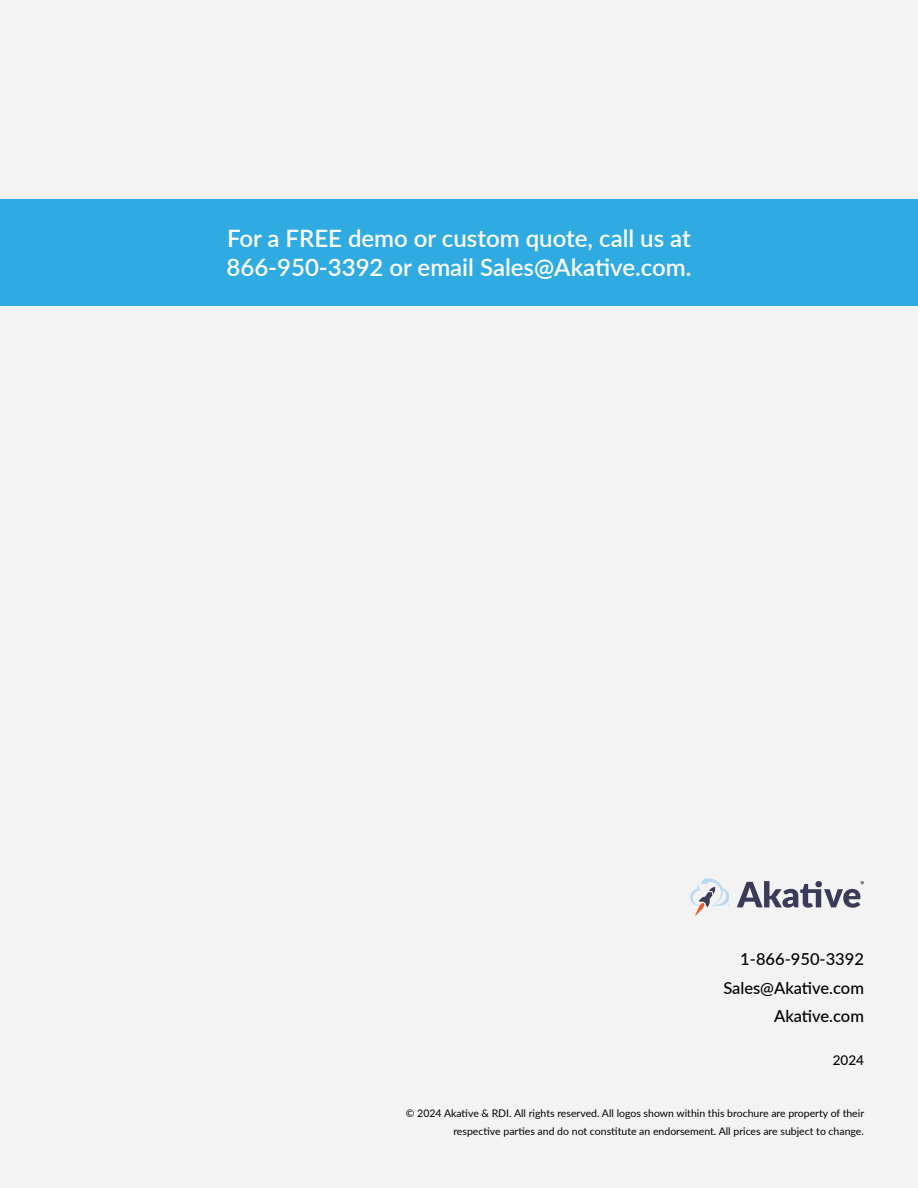
<style>
.page{position:relative;width:918px;height:1188px;background:#f3f3f3}
.page>*{position:absolute;margin:0;border:0;box-sizing:border-box;transform-origin:0 0}
.t1{font:600 24px/28.8px "Lato";color:#fff}
.t2{font:500 16.5px/28.5px "Lato";color:#000;text-align:right}
.t3{font:500 13.5px "Lato";color:#000}
.t4{font:10.5px/18px "Lato";color:#000;text-align:right}
</style>
<div class="page">
<svg style="left:690px;top:878px;width:40px;height:38px"></svg>
<svg style="left:737px;top:881px;width:127px;height:27px"></svg>
<div style="left:0;top:199px;width:918px;height:106px;background:#2fabe1"></div>
<h1 class="t1" style="left:227px;top:223px;width:466px">For a FREE demo or custom quote, call us at<br>866-950-3392 or email Sales@Akative.com.</h1>
<h2 class="t2" style="left:723px;top:944px;width:142px">1-866-950-3392<br>Sales@Akative.com<br>Akative.com</h2>
<p class="t3" style="left:833px;top:1051px;width:33px">2024</p>
<p class="t4" style="left:406px;top:1103px;width:460px">© 2024 Akative &amp; RDI. All rights reserved. All logos shown within this brochure are property of their respective parties and do not constitute an endorsement. All prices are subject to change.</p>
</div>
